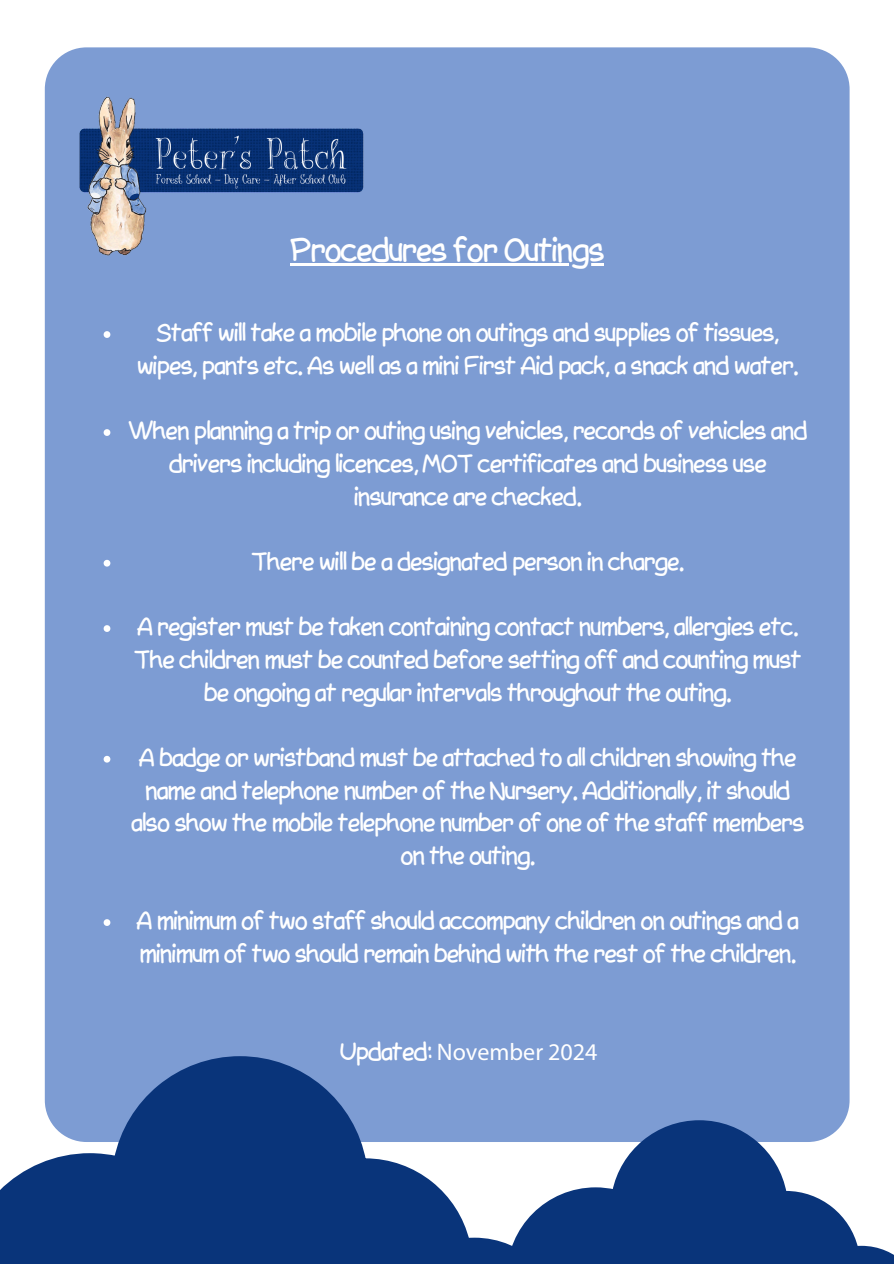
<style>
.page{position:relative;width:894px;height:1264px;background:#fff}
.page>*{position:absolute;margin:0;border:0;box-sizing:border-box;transform-origin:0 0}
.t1{font:31.5px "QD Better Comic Sans Alternates";color:#fff}
.t2{font:24px/32.7px "QD Better Comic Sans Alternates";color:#fff;text-align:center}
.t3{font:24px "Myriad Pro";color:#fff}
.s1{font-family:"QD Better Comic Sans Alternates"}
</style>
<div class="page">
<div style="left:45px;top:47px;width:804px;height:1094px;background:#7d9cd3;border-radius:42px"></div>
<img style="left:79px;top:96px;width:285px;height:160px">
<svg style="left:0;top:1056px;width:506px;height:207px;fill:#09347a"></svg>
<svg style="left:506px;top:1120px;width:387px;height:143px;fill:#09347a"></svg>
<svg style="left:104px;top:331px;width:6px;height:7px"></svg>
<svg style="left:104px;top:429px;width:6px;height:7px"></svg>
<svg style="left:104px;top:560px;width:6px;height:6px"></svg>
<svg style="left:104px;top:625px;width:6px;height:7px"></svg>
<svg style="left:104px;top:755px;width:6px;height:7px"></svg>
<svg style="left:104px;top:919px;width:6px;height:6px"></svg>
<hr style="left:290px;top:263px;width:313px;height:3px;background:#fff">
<p class="t1" style="left:290px;top:234px;width:314px">Procedures for Outings</p>
<p class="t2" style="left:137px;top:318px;width:662px">Staff will take a mobile phone on outings and supplies of tissues, wipes, pants etc. As well as a mini First Aid pack, a snack and water.</p>
<p class="t2" style="left:128px;top:416px;width:679px">When planning a trip or outing using vehicles, records of vehicles and drivers including licences, MOT certificates and business use insurance are checked.</p>
<p class="t2" style="left:251px;top:546px;width:433px">There will be a designated person in charge.</p>
<p class="t2" style="left:134px;top:611px;width:668px">A register must be taken containing contact numbers, allergies etc.<br>The children must be counted before setting off and counting must be ongoing at regular intervals throughout the outing.</p>
<p class="t2" style="left:131px;top:742px;width:673px">A badge or wristband must be attached to all children showing the name and telephone number of the Nursery. Additionally, it should also show the mobile telephone number of one of the staff members on the outing.</p>
<p class="t2" style="left:137px;top:905px;width:663px;text-align:left">A minimum of two staff should accompany children on outings and a minimum of two should remain behind with the rest of the children.</p>
<p class="t3" style="left:340px;top:1037px;width:259px"><span class="s1">Updated:</span> November 2024</p>
</div>
